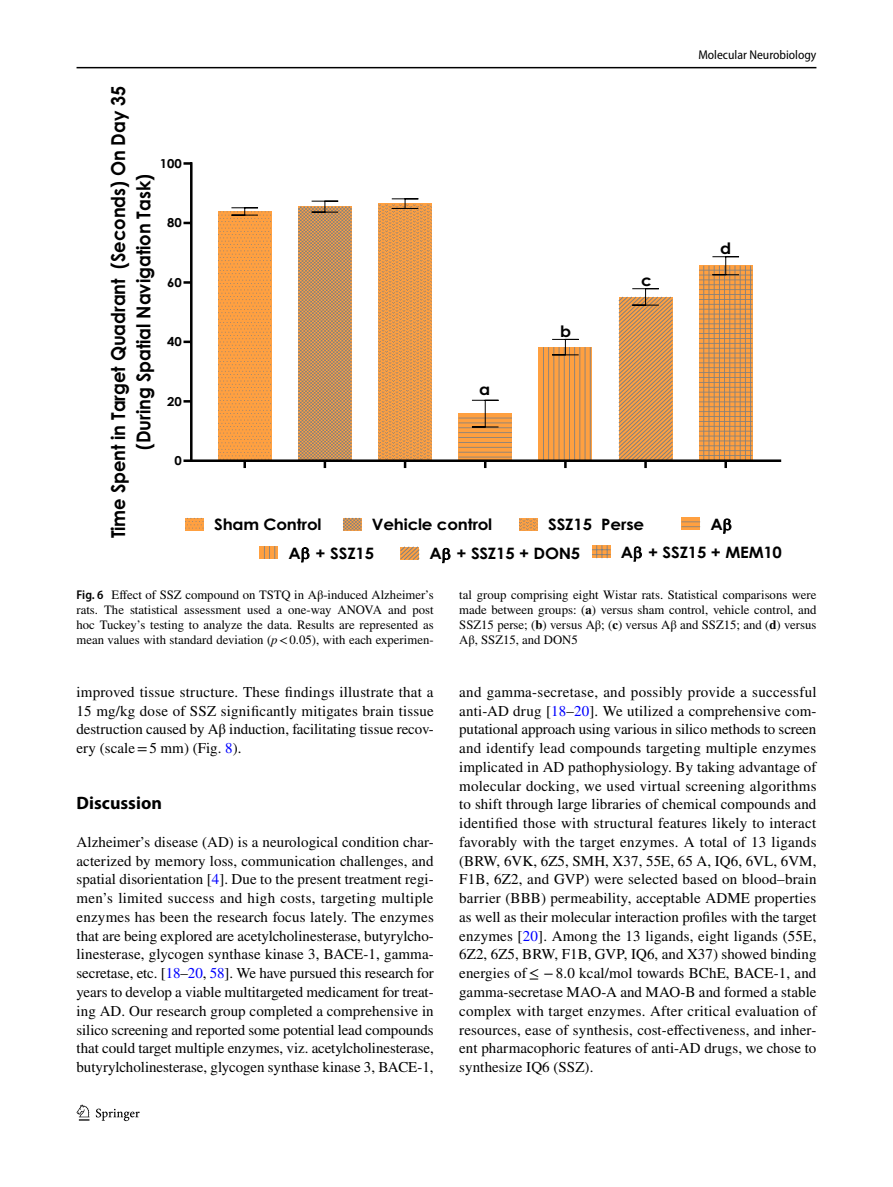
<style>
.page{position:relative;width:893px;height:1187px;background:#fff}
.page>*{position:absolute;margin:0;border:0;box-sizing:border-box;transform-origin:0 0}
.t1{font:19.2px/25.2px "Century Gothic Bold 5";letter-spacing:-.005em;color:#000;text-align:center;scale:.94 1}
.t2{font:700 18px "Myriad Pro";color:#000}
.t3{font:15.75px "Century Gothic Bold 5";letter-spacing:-.01em;color:#000;scale:1.07 1}
.t4{font:15px/18.8px "STIX";letter-spacing:-.005em;color:#000;text-align:justify}
.t5{font:12.75px/15px "STIX";color:#000;text-align:justify}
.t6{font:semi-condensed 12.75px "Myriad Pro";color:#000}
.t7{font:12.3px "Century Gothic Bold 5";color:#000;scale:1.07 1}
.s1{font-family:"Myriad Pro";font-weight:600;font-stretch:semi-condensed}
.s2{font-style:italic}
.s3{font-weight:700}
.s4{color:#00f}
</style>
<div class="page">
<hr style="left:77px;top:67px;width:739px;height:1px;background:#000">
<svg style="left:77px;top:1104px;width:12px;height:16px"></svg>
<svg style="left:96px;top:1108px;width:44px;height:12px"></svg>
<div style="left:539px;top:347px;width:53px;height:113px;background:#ffa040"></div>
<hr style="left:590px;top:347px;width:1px;height:113px;background:#808080">
<hr style="left:585px;top:347px;width:1px;height:113px;background:#808080">
<hr style="left:579px;top:347px;width:1px;height:113px;background:#808080">
<hr style="left:574px;top:347px;width:1px;height:113px;background:#808080">
<hr style="left:569px;top:347px;width:1px;height:113px;background:#808080">
<hr style="left:564px;top:347px;width:1px;height:113px;background:#808080">
<hr style="left:559px;top:347px;width:1px;height:113px;background:#808080">
<hr style="left:553px;top:347px;width:1px;height:113px;background:#808080">
<hr style="left:548px;top:347px;width:1px;height:113px;background:#808080">
<hr style="left:543px;top:347px;width:1px;height:113px;background:#808080">
<svg style="left:458px;top:428px;width:54px;height:31px"></svg>
<hr style="left:458px;top:432px;width:54px;height:1px;background:#808080">
<hr style="left:458px;top:437px;width:54px;height:1px;background:#808080">
<hr style="left:458px;top:442px;width:54px;height:1px;background:#808080">
<hr style="left:458px;top:447px;width:54px;height:1px;background:#808080">
<hr style="left:458px;top:452px;width:54px;height:1px;background:#808080">
<hr style="left:458px;top:456px;width:54px;height:1px;background:#808080">
<hr style="left:190px;top:459px;width:591px;height:3px;background:#000">
<svg style="left:218px;top:211px;width:53px;height:257px;background:#ef9e4d"></svg>
<svg style="left:298px;top:428px;width:54px;height:40px"></svg>
<svg style="left:378px;top:428px;width:54px;height:40px"></svg>
<svg style="left:484px;top:462px;width:2px;height:6px"></svg>
<svg style="left:564px;top:462px;width:3px;height:6px"></svg>
<svg style="left:619px;top:428px;width:53px;height:40px"></svg>
<svg style="left:699px;top:266px;width:53px;height:202px;background:#d1985d"></svg>
<hr style="left:190px;top:162px;width:3px;height:300px;background:#000">
<svg style="left:183px;top:459px;width:7px;height:3px"></svg>
<svg style="left:183px;top:400px;width:7px;height:2px"></svg>
<svg style="left:183px;top:340px;width:7px;height:3px"></svg>
<svg style="left:183px;top:281px;width:7px;height:3px"></svg>
<svg style="left:183px;top:222px;width:7px;height:2px"></svg>
<svg style="left:183px;top:162px;width:7px;height:3px"></svg>
<svg style="left:231px;top:198px;width:509px;height:230px"></svg>
<svg style="left:185px;top:528px;width:19px;height:2px"></svg>
<svg style="left:185px;top:518px;width:19px;height:10px"></svg>
<svg style="left:343px;top:518px;width:18px;height:12px"></svg>
<svg style="left:519px;top:518px;width:19px;height:13px"></svg>
<svg style="left:723px;top:518px;width:8px;height:15px"></svg>
<svg style="left:681px;top:517px;width:19px;height:13px"></svg>
<svg style="left:681px;top:521px;width:19px;height:6px"></svg>
<svg style="left:301px;top:547px;width:9px;height:15px"></svg>
<svg style="left:260px;top:546px;width:18px;height:13px"></svg>
<svg style="left:264px;top:546px;width:11px;height:13px"></svg>
<svg style="left:442px;top:548px;width:9px;height:15px"></svg>
<svg style="left:401px;top:546px;width:18px;height:13px"></svg>
<svg style="left:633px;top:546px;width:9px;height:16px"></svg>
<svg style="left:592px;top:545px;width:18px;height:13px"></svg>
<p class="t1" style="left:105px;top:538px;width:482px;rotate:-90deg">Time Spent in Target Quadrant (Seconds) On Day 35 (During Spatial Navigation Task)</p>
<p class="t7" style="left:160px;top:154px;width:22px">100</p>
<p class="t7" style="left:167px;top:213px;width:15px">80</p>
<p class="t7" style="left:167px;top:273px;width:15px">60</p>
<p class="t7" style="left:167px;top:332px;width:15px">40</p>
<p class="t7" style="left:167px;top:392px;width:15px">20</p>
<p class="t7" style="left:174px;top:451px;width:8px">0</p>
<p class="t6" style="left:698px;top:48px;width:120px">Molecular Neurobiology</p>
<p class="t3" style="left:479px;top:377px;width:12px">a</p>
<p class="t3" style="left:560px;top:319px;width:12px">b</p>
<p class="t3" style="left:641px;top:268px;width:12px">c</p>
<p class="t3" style="left:720px;top:237px;width:12px">d</p>
<p class="t3" style="left:214px;top:512px;width:102px">Sham Control</p>
<p class="t3" style="left:372px;top:512px;width:114px">Vehicle control</p>
<p class="t3" style="left:548px;top:512px;width:91px">SSZ15 Perse</p>
<p class="t3" style="left:710px;top:512px;width:13px">A</p>
<p class="t3" style="left:288px;top:541px;width:82px">A + SSZ15</p>
<p class="t3" style="left:429px;top:541px;width:142px">A + SSZ15 + DON5</p>
<p class="t3" style="left:621px;top:540px;width:152px">A + SSZ15 + MEM10</p>
<p class="t5" style="left:77px;top:588px;width:359px"><span class="s1">Fig. 6</span> Effect of SSZ compound on TSTQ in Aβ-induced Alzheimer’s rats. The statistical assessment used a one-way ANOVA and post hoc Tuckey’s testing to analyze the data. Results are represented as mean values with standard deviation (<span class="s2">p</span>&lt;0.05), with each experimen-</p>
<p class="t5" style="left:459px;top:588px;width:359px">tal group comprising eight Wistar rats. Statistical comparisons were made between groups: (<span class="s3">a</span>) versus sham control, vehicle control, and SSZ15 perse; (<span class="s3">b</span>) versus Aβ; (<span class="s3">c</span>) versus Aβ and SSZ15; and (<span class="s3">d</span>) versus Aβ, SSZ15, and DON5</p>
<p class="t4" style="left:77px;top:683px;width:359px">improved tissue structure. These findings illustrate that a 15 mg/kg dose of SSZ significantly mitigates brain tissue destruction caused by Aβ induction, facilitating tissue recov&shy;ery (scale=5 mm) (Fig. <span class="s4">8</span>).</p>
<p class="t2" style="left:77px;top:791px;width:87px">Discussion</p>
<p class="t4" style="left:77px;top:833px;width:359px">Alzheimer’s disease (AD) is a neurological condition char&shy;acterized by memory loss, communication challenges, and spatial disorientation [<span class="s4">4</span>]. Due to the present treatment regi&shy;men’s limited success and high costs, targeting multiple enzymes has been the research focus lately. The enzymes that are being explored are acetylcholinesterase, butyrylcho&shy;linesterase, glycogen synthase kinase 3, BACE-1, gamma&shy;secretase, etc. [<span class="s4">18</span>–<span class="s4">20</span>, <span class="s4">58</span>]. We have pursued this research for years to develop a viable multitargeted medicament for treat&shy;ing AD. Our research group completed a comprehensive in silico screening and reported some potential lead compounds that could target multiple enzymes, viz. acetylcholinesterase, butyrylcholinesterase, glycogen synthase kinase 3, BACE-1,</p>
<p class="t4" style="left:459px;top:683px;width:359px">and gamma-secretase, and possibly provide a successful anti-AD drug [<span class="s4">18</span>–<span class="s4">20</span>]. We utilized a comprehensive com&shy;putational approach using various in silico methods to screen and identify lead compounds targeting multiple enzymes implicated in AD pathophysiology. By taking advantage of molecular docking, we used virtual screening algorithms to shift through large libraries of chemical compounds and identified those with structural features likely to interact favorably with the target enzymes. A total of 13 ligands (BRW, 6VK, 6Z5, SMH, X37, 55E, 65 A, IQ6, 6VL, 6VM, F1B, 6Z2, and GVP) were selected based on blood–brain barrier (BBB) permeability, acceptable ADME properties as well as their molecular interaction profiles with the target enzymes [<span class="s4">20</span>]. Among the 13 ligands, eight ligands (55E, 6Z2, 6Z5, BRW, F1B, GVP, IQ6, and X37) showed binding energies of≤ −8.0 kcal/mol towards BChE, BACE-1, and gamma-secretase MAO-A and MAO-B and formed a stable complex with target enzymes. After critical evaluation of resources, ease of synthesis, cost-effectiveness, and inher&shy;ent pharmacophoric features of anti-AD drugs, we chose to synthesize IQ6 (SSZ).</p>
</div>
